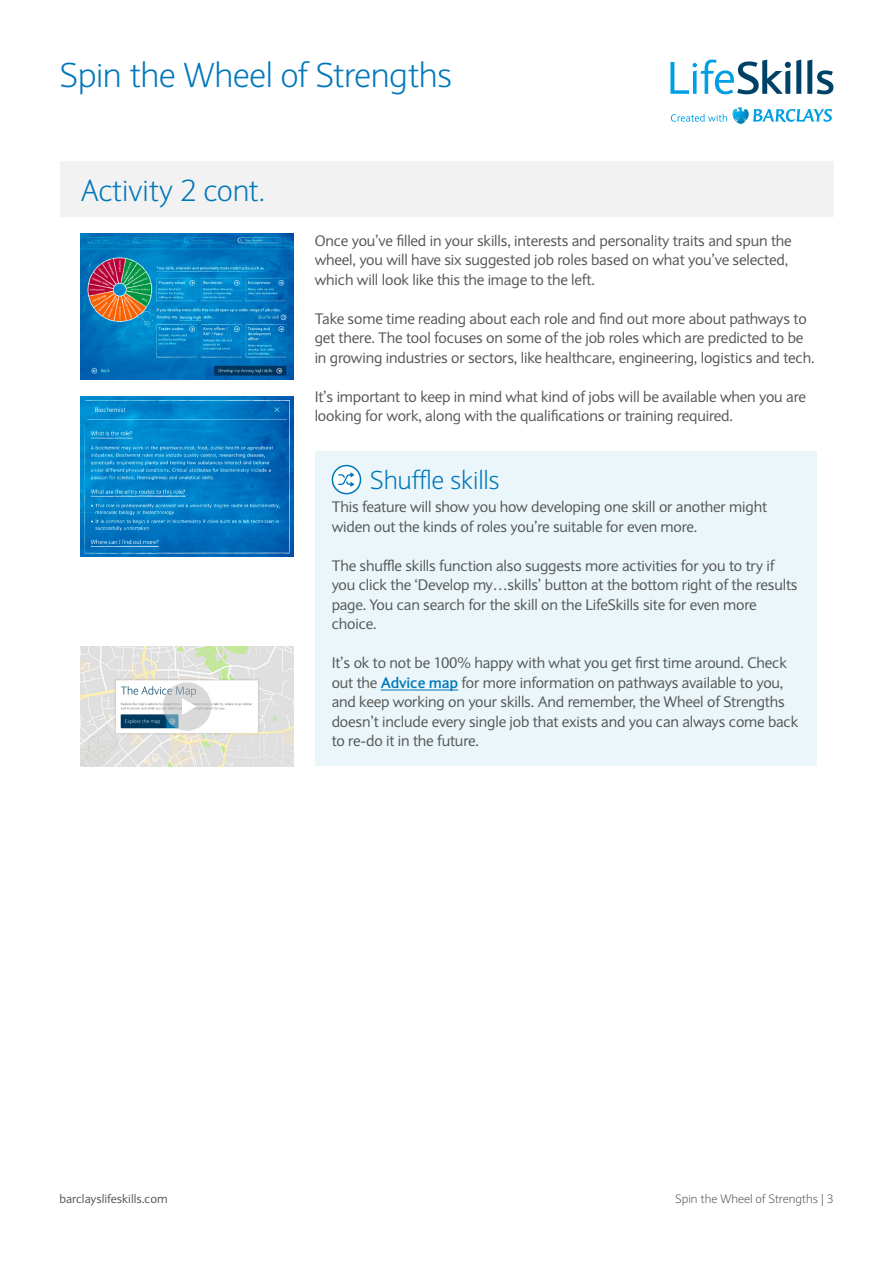
<style>
.page{position:relative;width:893px;height:1263px;background:#fff}
.page>*{position:absolute;margin:0;border:0;box-sizing:border-box;transform-origin:0 0}
.t1{font:300 34.05px "Expert Sans";letter-spacing:-.015em;color:#0077ba}
.t2{font:300 30px "Expert Sans";letter-spacing:-.01em;color:#0077ba}
.t3{font:300 25.5px "Expert Sans";letter-spacing:-.01em;color:#0077ba}
.t4{font:15px/19.5px "Expert Sans";letter-spacing:-.01em;color:#575756}
.t5{font:300 12px "Expert Sans";color:#575756}
.t6{font:12px "Expert Sans";color:#575756}
.s1{font-weight:700;color:#0077ba}
</style>
<div class="page">
<svg style="left:671px;top:114px;width:56px;height:8px"></svg>
<svg style="left:670px;top:60px;width:131px;height:34px"></svg>
<svg style="left:807px;top:60px;width:26px;height:34px"></svg>
<svg style="left:733px;top:107px;width:99px;height:17px"></svg>
<div style="left:60px;top:162px;width:773px;height:55px;background:#f2f2f2"></div>
<img style="left:81px;top:234px;width:212px;height:146px">
<img style="left:81px;top:397px;width:212px;height:159px">
<div style="left:315px;top:451px;width:501px;height:315px;background:#eaf6fa"></div>
<hr style="left:381px;top:690px;width:77px;height:1px;background:#0077ba">
<div style="left:332px;top:466px;width:28px;height:28px;background:#fff;border-radius:50%"></div>
<div style="left:332px;top:465px;width:29px;height:29px;border:2px solid #0077ba;border-radius:50%"></div>
<svg style="left:338px;top:472px;width:17px;height:15px"></svg>
<img style="left:81px;top:647px;width:212px;height:119px">
<svg style="left:163px;top:682px;width:48px;height:49px;fill:#d9d9d9"></svg>
<svg style="left:182px;top:698px;width:15px;height:17px"></svg>
<h1 class="t1" style="left:60px;top:54px;width:394px">Spin the Wheel of Strengths</h1>
<h2 class="t2" style="left:81px;top:172px;width:186px">Activity 2 cont.</h2>
<p class="t4" style="left:315px;top:231px;width:479px">Once you’ve filled in your skills, interests and personality traits and spun the wheel, you will have six suggested job roles based on what you’ve selected, which will look like this the image to the left.</p>
<p class="t4" style="left:315px;top:309px;width:501px">Take some time reading about each role and find out more about pathways to get there. The tool focuses on some of the job roles which are predicted to be in growing industries or sectors, like healthcare, engineering, logistics and tech.</p>
<p class="t4" style="left:315px;top:387px;width:493px">It’s important to keep in mind what kind of jobs will be available when you are looking for work, along with the qualifications or training required.</p>
<h3 class="t3" style="left:370px;top:464px;width:131px">Shuffle skills</h3>
<p class="t4" style="left:332px;top:497px;width:437px">This feature will show you how developing one skill or another might widen out the kinds of roles you’re suitable for even more.</p>
<p class="t4" style="left:332px;top:556px;width:467px">The shuffle skills function also suggests more activities for you to try if you click the ‘Develop my…skills’ button at the bottom right of the results page. You can search for the skill on the LifeSkills site for even more choice.</p>
<p class="t4" style="left:332px;top:653px;width:468px">It’s ok to not be 100% happy with what you get first time around. Check out the <span class="s1">Advice map</span> for more information on pathways available to you, and keep working on your skills. And remember, the Wheel of Strengths doesn’t include every single job that exists and you can always come back to re-do it in the future.</p>
<p class="t6" style="left:60px;top:1192px;width:110px">barclayslifeskills.com</p>
<p class="t5" style="left:675px;top:1192px;width:160px">Spin the Wheel of Strengths | 3</p>
</div>
